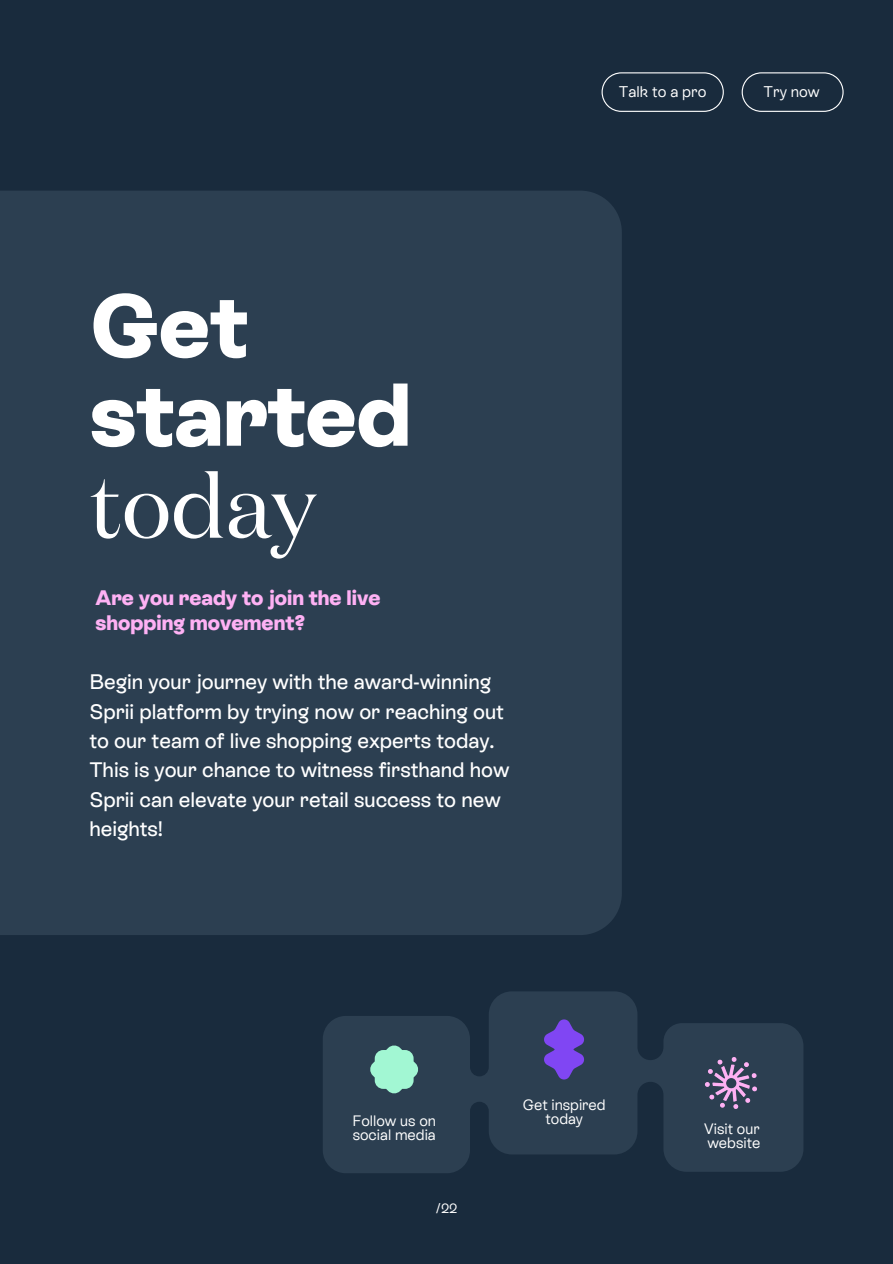
<style>
.page{position:relative;width:893px;height:1264px;background:#fff}
.page>*{position:absolute;margin:0;border:0;box-sizing:border-box;transform-origin:0 0}
.t1{font:800 88.8px/88.8px "ES Rebond Grotesque";color:#fff}
.t2{font:88.8px "Domaine Display";color:#fff}
.t3{font:500 21px/29.2px "ES Rebond Grotesque";color:#fff}
.t4{font:800 21px/24.8px "ES Rebond Grotesque";color:#feb1f4}
.t5{font:15.45px "ES Rebond Grotesque";color:#fff}
.t6{font:15px/14.7px "ES Rebond Grotesque";color:#fff}
.t7{font:13.5px "ES Rebond Grotesque";color:#fff}
</style>
<div class="page">
<div style="left:0;top:0;width:892px;height:1263px;background:#192b3d"></div>
<div style="left:0;top:191px;width:621px;height:744px;background:#2c3f51"></div>
<svg style="left:601px;top:72px;width:122px;height:40px"></svg>
<svg style="left:741px;top:72px;width:102px;height:40px"></svg>
<svg style="left:323px;top:991px;width:480px;height:182px;fill:#2c3f51"></svg>
<svg style="left:544px;top:1019px;width:40px;height:60px;background:#6143b9"></svg>
<svg style="left:370px;top:1045px;width:48px;height:48px;background:#7fc1ad"></svg>
<img style="left:704px;top:1056px;width:53px;height:52px">
<h1 class="t1" style="left:90px;top:281px;width:322px">Get started</h1>
<h1 class="t2" style="left:90px;top:446px;width:228px">today</h1>
<p class="t4" style="left:96px;top:585px;width:286px">Are you ready to join the live shopping movement?</p>
<p class="t3" style="left:89px;top:667px;width:421px">Begin your journey with the award-winning Sprii platform by trying now or reaching out to our team of live shopping experts today.<br>This is your chance to witness firsthand how Sprii can elevate your retail success to new heights!</p>
<p class="t5" style="left:619px;top:83px;width:89px">Talk to a pro</p>
<p class="t5" style="left:763px;top:83px;width:58px">Try now</p>
<p class="t6" style="left:523px;top:1097px;width:84px">Get inspired</p>
<p class="t6" style="left:352px;top:1113px;width:85px">Follow us on</p>
<p class="t6" style="left:545px;top:1111px;width:39px">today</p>
<p class="t6" style="left:353px;top:1127px;width:84px">social media</p>
<p class="t6" style="left:704px;top:1120px;width:58px">Visit our website</p>
<p class="t7" style="left:436px;top:1200px;width:23px">/22</p>
</div>
